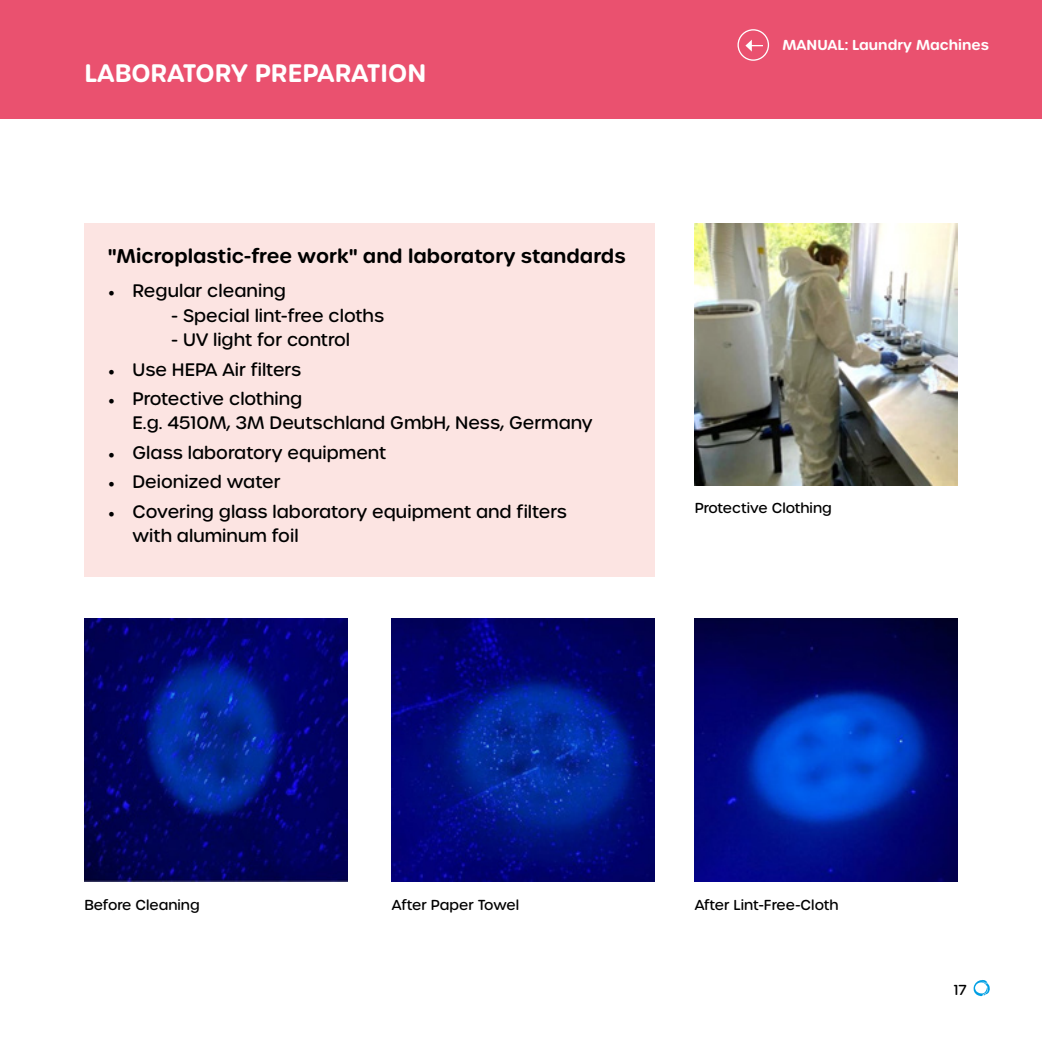
<style>
.page{position:relative;width:1042px;height:1042px;background:#fff}
.page>*{position:absolute;margin:0;border:0;box-sizing:border-box;transform-origin:0 0}
.t1{font:600 24.5px "Urbane Rounded";color:#fff}
.t2{font:600 19.25px "Urbane Rounded";color:#000}
.t3{font:500 17.5px/24.5px "Urbane Rounded";color:#000}
.t4{font:500 14px "Urbane Rounded";color:#000}
.t5{font:600 14px "Urbane Rounded";color:#fff}
.s1{font-family:"Minion Pro";font-weight:400}
</style>
<div class="page">
<div style="left:0;top:0;width:1042px;height:118px;background:#ea516f"></div>
<svg style="left:973px;top:980px;width:17px;height:16px"></svg>
<img style="left:695px;top:223px;width:262px;height:263px">
<img style="left:392px;top:619px;width:262px;height:262px">
<img style="left:85px;top:619px;width:262px;height:262px">
<img style="left:695px;top:619px;width:262px;height:262px">
<div style="left:84px;top:223px;width:570px;height:353px;background:#fce4e2"></div>
<div style="left:737px;top:29px;width:32px;height:32px;border:1px solid #fff;border-radius:50%"></div>
<svg style="left:745px;top:40px;width:18px;height:12px"></svg>
<h1 class="t1" style="left:84px;top:56px;width:343px">LABORATORY PREPARATION</h1>
<p class="t2" style="left:108px;top:243px;width:519px">"Microplastic-free work" and laboratory standards</p>
<p class="t3" style="left:108px;top:278px;width:179px"><span class="s1">•</span> Regular cleaning</p>
<p class="t3" style="left:171px;top:303px;width:214px">- Special lint-free cloths</p>
<p class="t3" style="left:171px;top:327px;width:180px">- UV light for control</p>
<p class="t3" style="left:108px;top:357px;width:194px"><span class="s1">•</span> Use HEPA Air filters</p>
<p class="t3" style="left:132px;top:386px;width:462px;text-indent:-24px"><span class="s1">•</span> Protective clothing<br>E.g. 4510M, 3M Deutschland GmbH, Ness, Germany</p>
<p class="t3" style="left:108px;top:440px;width:280px"><span class="s1">•</span> Glass laboratory equipment</p>
<p class="t3" style="left:108px;top:470px;width:174px"><span class="s1">•</span> Deionized water</p>
<p class="t3" style="left:132px;top:499px;width:436px;text-indent:-24px"><span class="s1">•</span> Covering glass laboratory equipment and filters with aluminum foil</p>
<p class="t5" style="left:782px;top:36px;width:208px">MANUAL: Laundry Machines</p>
<p class="t4" style="left:695px;top:498px;width:139px">Protective Clothing</p>
<p class="t4" style="left:84px;top:895px;width:117px">Before Cleaning</p>
<p class="t4" style="left:392px;top:895px;width:129px">After Paper Towel</p>
<p class="t4" style="left:695px;top:895px;width:145px">After Lint-Free-Cloth</p>
<p class="t4" style="left:954px;top:980px;width:14px">17</p>
</div>
